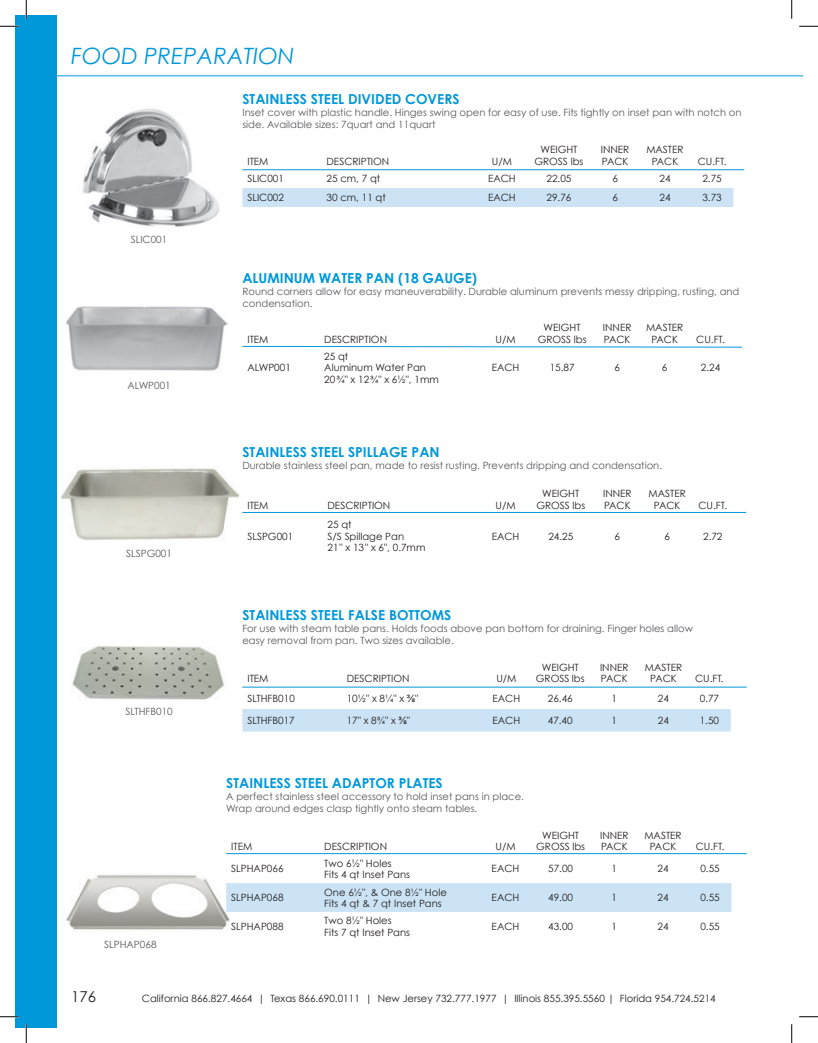
<style>
.page{position:relative;width:818px;height:1043px;background:#fff}
.page>*{position:absolute;margin:0;border:0;box-sizing:border-box;transform-origin:0 0}
.t1{font:italic 22.5px "Century Gothic";color:#0098d9}
.t2{font:15px "Century Gothic";color:#231f20}
.t3{font:700 13.75px "Century Gothic";color:#0098d9}
.t4{font:10px/11.2px "Century Gothic";color:#231f20;text-align:center}
.t5{font:10px/12px "Century Gothic";color:#5a5a5d}
.s1{font-family:"Arial"}
</style>
<div class="page">
<img style="left:65px;top:874px;width:165px;height:56px">
<div style="left:226px;top:883px;width:505px;height:29px;background:#cbe3f5"></div>
<hr style="left:226px;top:853px;width:520px;height:1px;background:#0098d9">
<img style="left:66px;top:306px;width:161px;height:65px">
<img style="left:61px;top:468px;width:178px;height:72px">
<div style="left:242px;top:188px;width:491px;height:19px;background:#cbe3f5"></div>
<hr style="left:242px;top:169px;width:502px;height:1px;background:#0098d9">
<img style="left:82px;top:108px;width:137px;height:119px">
<svg style="left:242px;top:346px;width:500px;height:2px"></svg>
<hr style="left:242px;top:512px;width:504px;height:1px;background:#0098d9">
<img style="left:72px;top:646px;width:153px;height:54px">
<div style="left:242px;top:709px;width:488px;height:22px;background:#cbe3f5"></div>
<hr style="left:242px;top:686px;width:504px;height:1px;background:#0098d9">
<div style="left:15px;top:15px;width:42px;height:1013px;background:#0098d9"></div>
<hr style="left:46px;top:75px;width:745px;height:1px;background:#0098d9">
<svg style="left:0;top:25px;width:19px;height:2px"></svg>
<svg style="left:799px;top:25px;width:19px;height:2px"></svg>
<svg style="left:0;top:1015px;width:19px;height:2px"></svg>
<svg style="left:799px;top:1016px;width:19px;height:1px"></svg>
<svg style="left:25px;top:0;width:2px;height:19px"></svg>
<svg style="left:25px;top:1024px;width:2px;height:18px"></svg>
<svg style="left:791px;top:0;width:1px;height:19px"></svg>
<svg style="left:791px;top:1024px;width:1px;height:18px"></svg>
<h1 class="t1" style="left:71px;top:43px;width:225px">FOOD PREPARATION</h1>
<h3 class="t3" style="left:242px;top:90px;width:218px">STAINLESS STEEL DIVIDED COVERS</h3>
<p class="t5" style="left:242px;top:106px;width:500px">Inset cover with plastic handle. Hinges swing open for easy of use. Fits tightly on inset pan with notch on side. Available sizes: 7quart and 11quart</p>
<p class="t5" style="left:131px;top:233px;width:38px">SLIC001</p>
<p class="t5" style="left:127px;top:379px;width:45px">ALWP001</p>
<p class="t5" style="left:126px;top:547px;width:47px">SLSPG001</p>
<p class="t5" style="left:125px;top:705px;width:49px">SLTHFB010</p>
<p class="t5" style="left:104px;top:938px;width:54px">SLPHAP068</p>
<p class="t4" style="left:247px;top:155px;width:23px">ITEM</p>
<p class="t4" style="left:326px;top:155px;width:64px">DESCRIPTION</p>
<p class="t4" style="left:492px;top:155px;width:22px">U/M</p>
<p class="t4" style="left:534px;top:144px;width:50px">WEIGHT<br>GROSS lbs</p>
<p class="t4" style="left:601px;top:144px;width:30px;text-align:left">INNER<br>PACK</p>
<p class="t4" style="left:646px;top:144px;width:39px">MASTER<br>PACK</p>
<p class="t4" style="left:697px;top:155px;width:30px">CU.FT.</p>
<p class="t4" style="left:247px;top:173px;width:38px">SLIC001</p>
<p class="t4" style="left:326px;top:173px;width:55px">25 cm, 7 qt</p>
<p class="t4" style="left:488px;top:173px;width:29px">EACH</p>
<p class="t4" style="left:546px;top:173px;width:26px">22.05</p>
<p class="t4" style="left:612px;top:173px;width:7px">6</p>
<p class="t4" style="left:659px;top:173px;width:13px">24</p>
<p class="t4" style="left:702px;top:173px;width:21px">2.75</p>
<p class="t4" style="left:247px;top:192px;width:38px">SLIC002</p>
<p class="t4" style="left:326px;top:192px;width:61px">30 cm, 11 qt</p>
<p class="t4" style="left:488px;top:192px;width:29px">EACH</p>
<p class="t4" style="left:546px;top:192px;width:26px">29.76</p>
<p class="t4" style="left:612px;top:192px;width:7px">6</p>
<p class="t4" style="left:659px;top:192px;width:13px">24</p>
<p class="t4" style="left:702px;top:192px;width:21px">3.73</p>
<h3 class="t3" style="left:242px;top:269px;width:236px">ALUMINUM WATER PAN (18 GAUGE)</h3>
<p class="t5" style="left:242px;top:285px;width:498px">Round corners allow for easy maneuverability. Durable aluminum prevents messy dripping, rusting, and condensation.</p>
<p class="t4" style="left:247px;top:333px;width:23px">ITEM</p>
<p class="t4" style="left:324px;top:333px;width:64px">DESCRIPTION</p>
<p class="t4" style="left:495px;top:333px;width:22px">U/M</p>
<p class="t4" style="left:537px;top:322px;width:50px">WEIGHT<br>GROSS lbs</p>
<p class="t4" style="left:603px;top:322px;width:30px;text-align:left">INNER<br>PACK</p>
<p class="t4" style="left:646px;top:322px;width:39px">MASTER<br>PACK</p>
<p class="t4" style="left:696px;top:333px;width:30px">CU.FT.</p>
<p class="t4" style="left:247px;top:362px;width:45px">ALWP001</p>
<p class="t4" style="left:324px;top:351px;width:116px;text-align:left">25 qt<br>Aluminum Water Pan<br>20¾" x 12¾" x 6½", 1mm</p>
<p class="t4" style="left:491px;top:362px;width:29px">EACH</p>
<p class="t4" style="left:549px;top:362px;width:26px">15.87</p>
<p class="t4" style="left:614px;top:362px;width:7px">6</p>
<p class="t4" style="left:662px;top:362px;width:7px">6</p>
<p class="t4" style="left:700px;top:362px;width:21px">2.24</p>
<h3 class="t3" style="left:242px;top:443px;width:199px">STAINLESS STEEL SPILLAGE PAN</h3>
<p class="t5" style="left:242px;top:459px;width:421px">Durable stainless steel pan, made to resist rusting. Prevents dripping and condensation.</p>
<p class="t4" style="left:247px;top:499px;width:23px">ITEM</p>
<p class="t4" style="left:327px;top:499px;width:64px">DESCRIPTION</p>
<p class="t4" style="left:495px;top:499px;width:22px">U/M</p>
<p class="t4" style="left:536px;top:488px;width:50px">WEIGHT<br>GROSS lbs</p>
<p class="t4" style="left:603px;top:488px;width:30px;text-align:left">INNER<br>PACK</p>
<p class="t4" style="left:648px;top:488px;width:39px">MASTER<br>PACK</p>
<p class="t4" style="left:698px;top:499px;width:30px">CU.FT.</p>
<p class="t4" style="left:247px;top:530px;width:47px">SLSPG001</p>
<p class="t4" style="left:327px;top:519px;width:99px;text-align:left">25 qt<br>S/S Spillage Pan<br>21" x 13" x 6", 0.7mm</p>
<p class="t4" style="left:491px;top:530px;width:29px">EACH</p>
<p class="t4" style="left:548px;top:530px;width:26px">24.25</p>
<p class="t4" style="left:614px;top:530px;width:7px">6</p>
<p class="t4" style="left:664px;top:530px;width:7px">6</p>
<p class="t4" style="left:703px;top:530px;width:21px">2.72</p>
<h3 class="t3" style="left:242px;top:606px;width:210px">STAINLESS STEEL FALSE BOTTOMS</h3>
<p class="t5" style="left:242px;top:621px;width:452px">For use with steam table pans. Holds foods above pan bottom for draining. Finger holes allow easy removal from pan. Two sizes available.</p>
<p class="t4" style="left:247px;top:672px;width:23px">ITEM</p>
<p class="t4" style="left:347px;top:672px;width:64px">DESCRIPTION</p>
<p class="t4" style="left:496px;top:672px;width:22px">U/M</p>
<p class="t4" style="left:536px;top:661px;width:50px">WEIGHT<br>GROSS lbs</p>
<p class="t4" style="left:600px;top:661px;width:30px;text-align:left">INNER<br>PACK</p>
<p class="t4" style="left:644px;top:661px;width:39px">MASTER<br>PACK</p>
<p class="t4" style="left:695px;top:672px;width:30px">CU.FT.</p>
<p class="t4" style="left:247px;top:692px;width:49px">SLTHFB010</p>
<p class="t4" style="left:347px;top:692px;width:73px">10½" x 8¼" x <span class="s1">⅜</span>"</p>
<p class="t4" style="left:492px;top:692px;width:29px">EACH</p>
<p class="t4" style="left:547px;top:692px;width:26px">26.46</p>
<p class="t4" style="left:611px;top:692px;width:7px">1</p>
<p class="t4" style="left:658px;top:692px;width:13px">24</p>
<p class="t4" style="left:699px;top:692px;width:21px">0.77</p>
<p class="t4" style="left:247px;top:714px;width:49px">SLTHFB017</p>
<p class="t4" style="left:347px;top:714px;width:65px">17" x 8¾" x <span class="s1">⅜</span>"</p>
<p class="t4" style="left:492px;top:714px;width:29px">EACH</p>
<p class="t4" style="left:547px;top:714px;width:26px">47.40</p>
<p class="t4" style="left:611px;top:714px;width:7px">1</p>
<p class="t4" style="left:658px;top:714px;width:13px">24</p>
<p class="t4" style="left:699px;top:714px;width:21px">1.50</p>
<h3 class="t3" style="left:226px;top:774px;width:218px">STAINLESS STEEL ADAPTOR PLATES</h3>
<p class="t5" style="left:226px;top:790px;width:299px">A perfect stainless steel accessory to hold inset pans in place.<br>Wrap around edges clasp tightly onto steam tables.</p>
<p class="t4" style="left:231px;top:840px;width:23px">ITEM</p>
<p class="t4" style="left:324px;top:840px;width:64px">DESCRIPTION</p>
<p class="t4" style="left:495px;top:840px;width:22px">U/M</p>
<p class="t4" style="left:536px;top:829px;width:50px">WEIGHT<br>GROSS lbs</p>
<p class="t4" style="left:600px;top:829px;width:30px;text-align:left">INNER<br>PACK</p>
<p class="t4" style="left:644px;top:829px;width:39px">MASTER<br>PACK</p>
<p class="t4" style="left:695px;top:840px;width:30px">CU.FT.</p>
<p class="t4" style="left:231px;top:863px;width:54px">SLPHAP066</p>
<p class="t4" style="left:324px;top:857px;width:87px;text-align:left">Two 6½" Holes<br>Fits 4 qt Inset Pans</p>
<p class="t4" style="left:491px;top:863px;width:29px">EACH</p>
<p class="t4" style="left:548px;top:863px;width:26px">57.00</p>
<p class="t4" style="left:611px;top:863px;width:7px">1</p>
<p class="t4" style="left:657px;top:863px;width:13px">24</p>
<p class="t4" style="left:700px;top:863px;width:21px">0.55</p>
<p class="t4" style="left:231px;top:891px;width:54px">SLPHAP068</p>
<p class="t4" style="left:324px;top:886px;width:124px;text-align:left">One 6½", &amp; One 8½" Hole<br>Fits 4 qt &amp; 7 qt Inset Pans</p>
<p class="t4" style="left:491px;top:891px;width:29px">EACH</p>
<p class="t4" style="left:548px;top:891px;width:26px">49.00</p>
<p class="t4" style="left:611px;top:891px;width:7px">1</p>
<p class="t4" style="left:657px;top:891px;width:13px">24</p>
<p class="t4" style="left:700px;top:891px;width:21px">0.55</p>
<p class="t4" style="left:231px;top:920px;width:54px">SLPHAP088</p>
<p class="t4" style="left:324px;top:915px;width:87px;text-align:left">Two 8½" Holes<br>Fits 7 qt Inset Pans</p>
<p class="t4" style="left:491px;top:920px;width:29px">EACH</p>
<p class="t4" style="left:548px;top:920px;width:26px">43.00</p>
<p class="t4" style="left:611px;top:920px;width:7px">1</p>
<p class="t4" style="left:657px;top:920px;width:13px">24</p>
<p class="t4" style="left:700px;top:920px;width:21px">0.55</p>
<h2 class="t2" style="left:71px;top:987px;width:26px">176</h2>
<p class="t4" style="left:142px;top:992px;width:575px">California 866.827.4664 | Texas 866.690.0111 | New Jersey 732.777.1977 | Illinois 855.395.5560 | Florida 954.724.5214</p>
</div>
